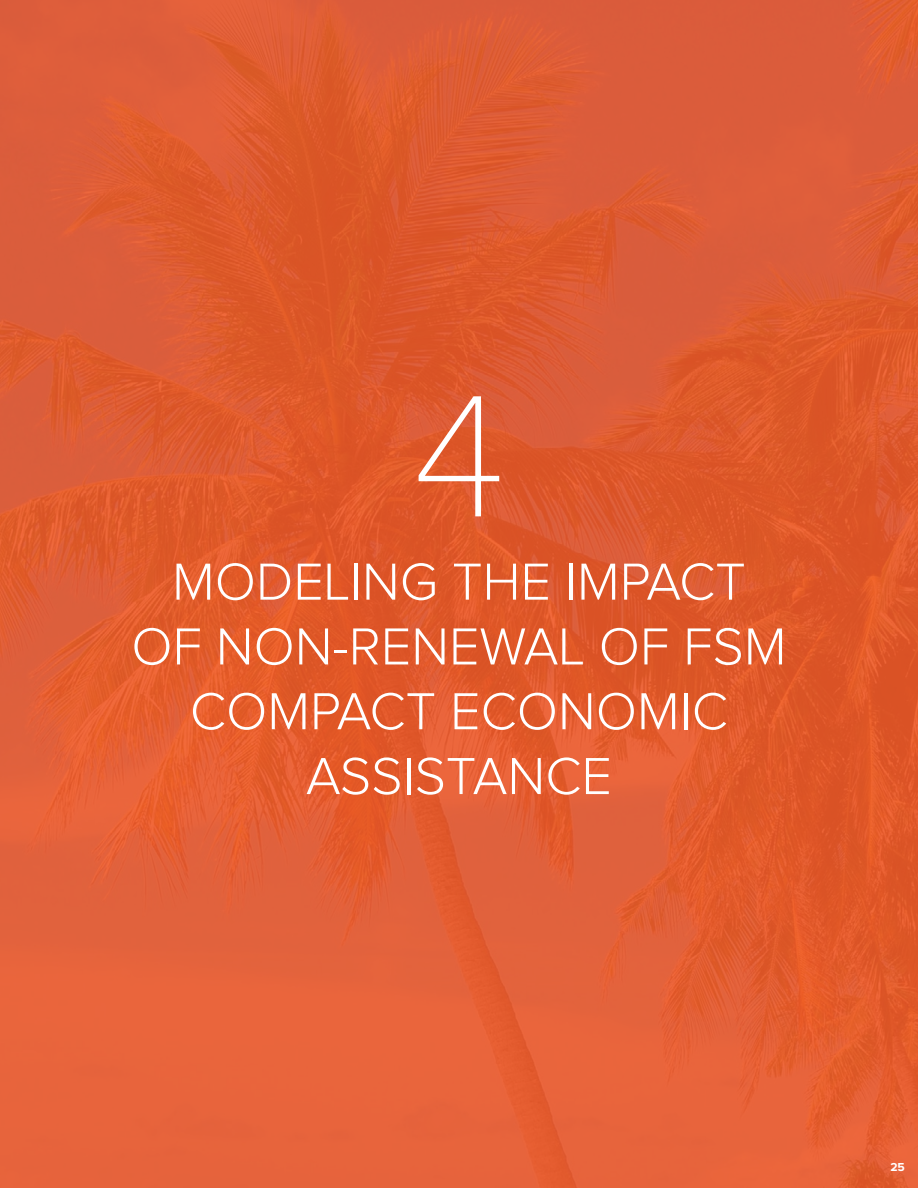
<style>
.page{position:relative;width:918px;height:1188px;background:#fff}
.page>*{position:absolute;margin:0;border:0;box-sizing:border-box;transform-origin:0 0}
.t1{font:100 180px "Proxima Nova";color:#fff}
.t2{font:300 54px/64.8px "Proxima Nova";color:#fff;text-align:center}
.t3{font:700 12px "Proxima Nova";color:#fff}
</style>
<div class="page">
<img style="left:0;top:0;width:918px;height:1188px">
<h1 class="t1" style="left:412px;top:374px;width:96px">4</h1>
<p class="t2" style="left:131px;top:552px;width:657px">MODELING THE IMPACT<br>OF NON-RENEWAL OF FSM<br>COMPACT ECONOMIC<br>ASSISTANCE</p>
<p class="t3" style="left:890px;top:1161px;width:16px">25</p>
</div>
